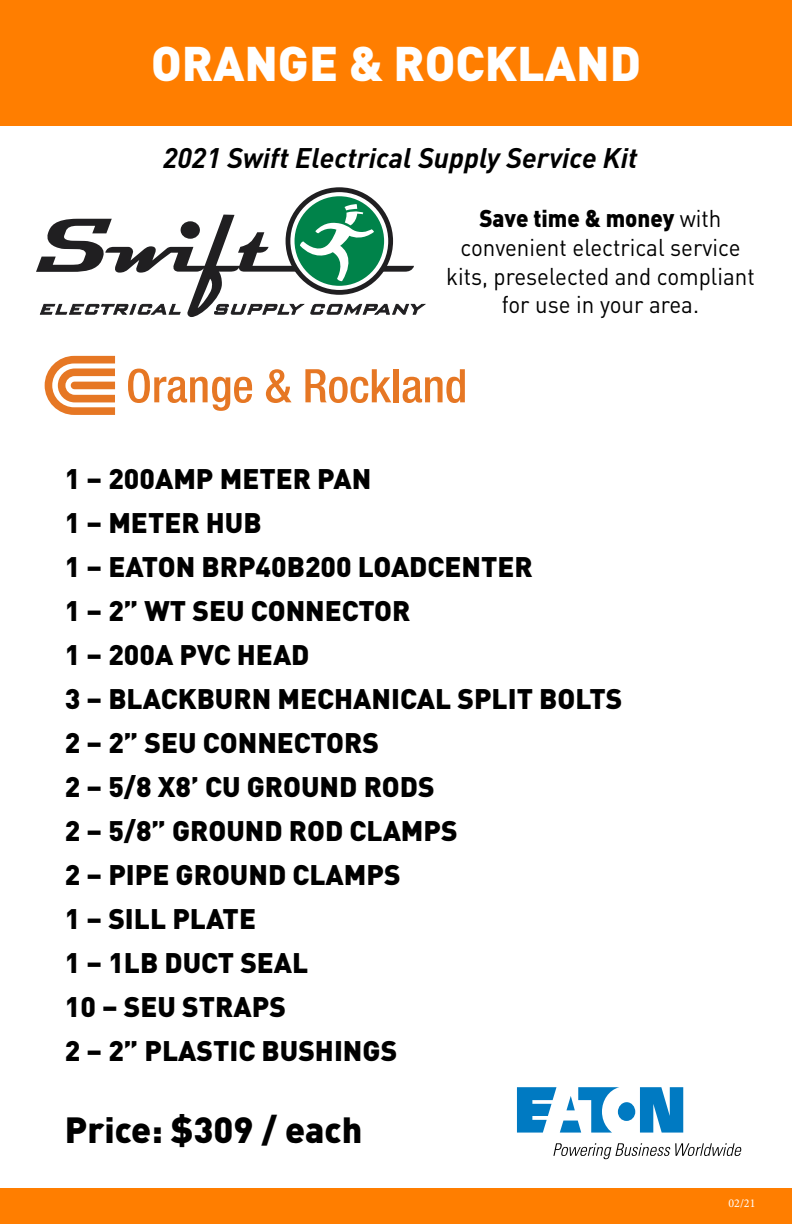
<style>
.page{position:relative;width:792px;height:1224px;background:#fff}
.page>*{position:absolute;margin:0;border:0;box-sizing:border-box;transform-origin:0 0}
.t1{font:900 48px "DINOT";color:#fff}
.t2{font:900 36px "DINOT";color:#000}
.t3{font:900 28px/44px "DINOT";color:#000}
.t4{font:italic 700 28px "DINOT";color:#000}
.t5{font:24px/28.8px "DINOT";color:#000;text-align:center;scale:.93 1}
.t6{font:12px "Minion Pro";color:#fff}
.s1{font-weight:900}
</style>
<div class="page">
<div style="left:0;top:0;width:792px;height:126px;background:#ff7e00"></div>
<div style="left:0;top:1188px;width:792px;height:36px;background:#ff7e00"></div>
<svg style="left:36px;top:196px;width:390px;height:121px"></svg>
<svg style="left:128px;top:369px;width:124px;height:42px"></svg>
<svg style="left:266px;top:369px;width:26px;height:34px"></svg>
<svg style="left:305px;top:369px;width:86px;height:34px"></svg>
<div style="left:394px;top:369px;width:5px;height:33px;background:#e67724"></div>
<svg style="left:403px;top:369px;width:62px;height:34px"></svg>
<svg style="left:45px;top:356px;width:70px;height:59px"></svg>
<svg style="left:517px;top:1087px;width:166px;height:46px"></svg>
<svg style="left:553px;top:1143px;width:189px;height:16px"></svg>
<h1 class="t1" style="left:151px;top:31px;width:491px">ORANGE &amp; ROCKLAND</h1>
<p class="t4" style="left:163px;top:139px;width:476px">2021 Swift Electrical Supply Service Kit</p>
<p class="t5" style="left:446px;top:203px;width:334px"><span class="s1">Save time &amp; money</span> with convenient electrical service kits, preselected and compliant for use in your area.</p>
<p class="t3" style="left:65px;top:456px;width:559px">1 – 200AMP METER PAN<br>1 – METER HUB<br>1 – EATON BRP40B200 LOADCENTER<br>1 – 2” WT SEU CONNECTOR<br>1 – 200A PVC HEAD<br>3 – BLACKBURN MECHANICAL SPLIT BOLTS<br>2 – 2” SEU CONNECTORS<br>2 – 5/8 X8’ CU GROUND RODS<br>2 – 5/8” GROUND ROD CLAMPS<br>2 – PIPE GROUND CLAMPS<br>1 – SILL PLATE<br>1 – 1LB DUCT SEAL<br>10 – SEU STRAPS<br>2 – 2” PLASTIC BUSHINGS</p>
<p class="t2" style="left:65px;top:1105px;width:299px">Price: $309 / each</p>
<p class="t6" style="left:729px;top:1195px;width:29px">02/21</p>
</div>
